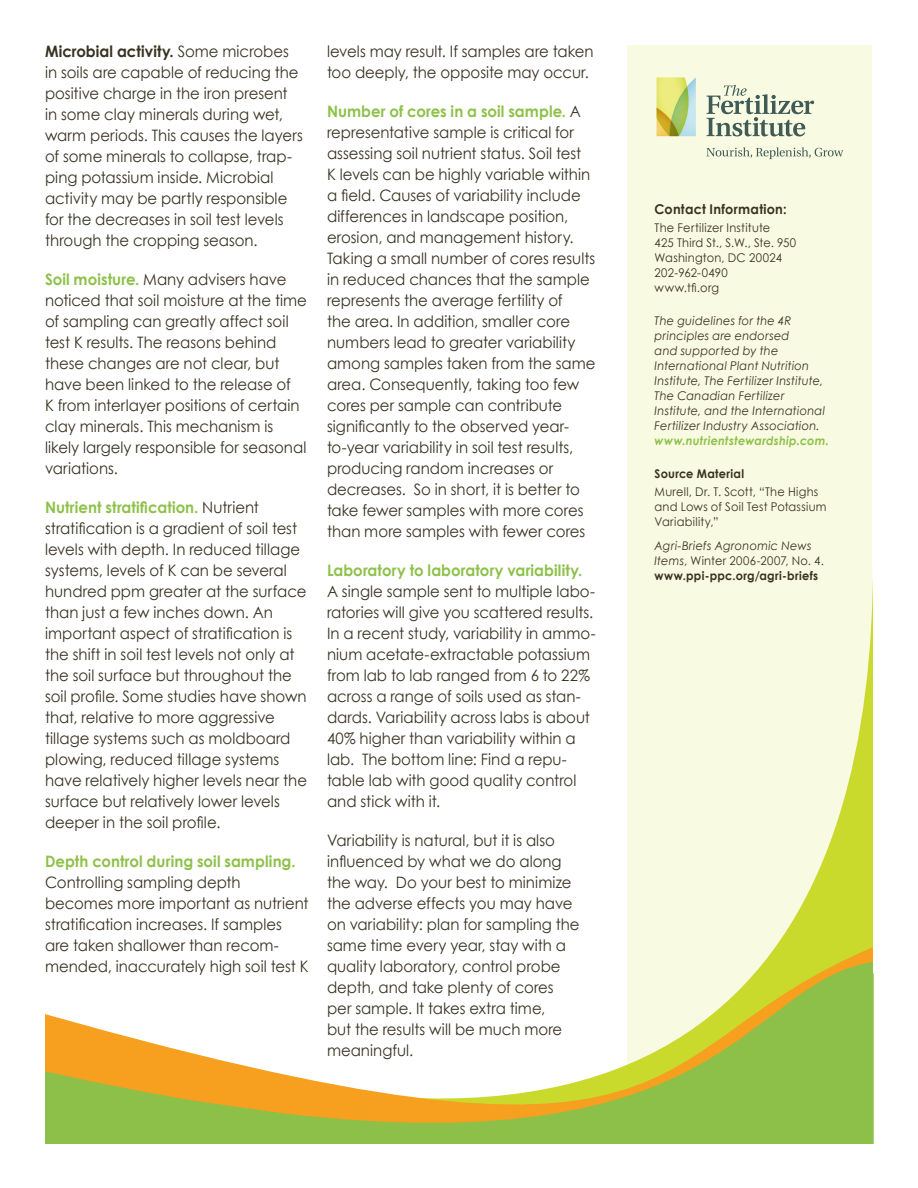
<style>
.page{position:relative;width:918px;height:1188px;background:#fff}
.page>*{position:absolute;margin:0;border:0;box-sizing:border-box;transform-origin:0 0}
.body{font:15.75px/21px "Century Gothic";color:#383221;scale:.95 1}
.t1{font:700 13.5px "Century Gothic";letter-spacing:.02em;color:#383221;scale:.95 1}
.t2{font:italic 12px/15px "Century Gothic";letter-spacing:.02em;color:#383221;scale:.95 1}
.t3{font:12px/15px "Century Gothic";letter-spacing:.025em;color:#383221;scale:.95 1}
.t4{font:italic 700 12px "Century Gothic";letter-spacing:.025em;color:#8ec14a;scale:.95 1}
.t5{font:700 12px "Century Gothic";letter-spacing:.025em;color:#383221;scale:.95 1}
.s1{font-weight:700}
.s2{font-weight:700;color:#8ec14a}
.s3{font-style:normal}
.s4{font-weight:700;font-style:normal}
</style>
<div class="page">
<div style="left:628px;top:45px;width:244px;height:1055px;background:#f9fae2"></div>
<svg style="left:627px;top:561px;width:246px;height:386px"></svg>
<svg style="left:627px;top:947px;width:246px;height:15px"></svg>
<svg style="left:45px;top:962px;width:828px;height:182px"></svg>
<svg style="left:657px;top:77px;width:39px;height:59px"></svg>
<svg style="left:706px;top:147px;width:137px;height:12px"></svg>
<svg style="left:707px;top:85px;width:107px;height:51px"></svg>
<p class="body" style="left:45px;top:40px;width:273px"><span class="s1">Microbial activity.</span> Some microbes in soils are capable of reducing the positive charge in the iron present in some clay minerals during wet, warm periods. This causes the layers of some minerals to collapse, trap&shy;ping potassium inside. Microbial activity may be partly responsible for the decreases in soil test levels through the cropping season.</p>
<p class="body" style="left:45px;top:268px;width:277px"><span class="s2">Soil moisture.</span> Many advisers have noticed that soil moisture at the time of sampling can greatly affect soil test K results. The reasons behind these changes are not clear, but have been linked to the release of<br>K from interlayer positions of certain clay minerals. This mechanism is likely largely responsible for seasonal variations.</p>
<p class="body" style="left:45px;top:496px;width:277px"><span class="s2">Nutrient stratification.</span> Nutrient stratification is a gradient of soil test levels with depth. In reduced tillage systems, levels of K can be several hundred ppm greater at the surface than just a few inches down. An important aspect of stratification is the shift in soil test levels not only at the soil surface but throughout the soil profile. Some studies have shown that, relative to more aggressive tillage systems such as moldboard plowing, reduced tillage systems have relatively higher levels near the surface but relatively lower levels deeper in the soil profile.</p>
<p class="body" style="left:45px;top:850px;width:279px"><span class="s2">Depth control during soil sampling.<br></span>Controlling sampling depth becomes more important as nutrient stratification increases. If samples are taken shallower than recom&shy;mended, inaccurately high soil test K</p>
<p class="body" style="left:327px;top:40px;width:282px">levels may result. If samples are taken too deeply, the opposite may occur.</p>
<p class="body" style="left:327px;top:100px;width:284px"><span class="s2">Number of cores in a soil sample.</span> A representative sample is critical for assessing soil nutrient status. Soil test<br>K levels can be highly variable within a field. Causes of variability include differences in landscape position, erosion, and management history.<br>Taking a small number of cores results in reduced chances that the sample represents the average fertility of<br>the area. In addition, smaller core numbers lead to greater variability among samples taken from the same area. Consequently, taking too few cores per sample can contribute significantly to the observed year&shy;to-year variability in soil test results, producing random increases or decreases. So in short, it is better to take fewer samples with more cores than more samples with fewer cores</p>
<p class="body" style="left:327px;top:559px;width:284px"><span class="s2">Laboratory to laboratory variability.<br></span>A single sample sent to multiple labo&shy;ratories will give you scattered results.<br>In a recent study, variability in ammo&shy;nium acetate-extractable potassium from lab to lab ranged from 6 to 22% across a range of soils used as stan&shy;dards. Variability across labs is about 40% higher than variability within a lab. The bottom line: Find a repu&shy;table lab with good quality control and stick with it.</p>
<p class="body" style="left:327px;top:829px;width:267px">Variability is natural, but it is also influenced by what we do along the way. Do your best to minimize the adverse effects you may have on variability: plan for sampling the same time every year, stay with a quality laboratory, control probe depth, and take plenty of cores per sample. It takes extra time,<br>but the results will be much more meaningful.</p>
<p class="t1" style="left:655px;top:201px;width:141px">Contact Information:</p>
<p class="t3" style="left:655px;top:220px;width:151px">The Fertilizer Institute<br>425 Third St., S.W., Ste. 950<br>Washington, DC 20024<br>202-962-0490<br>www.tfi.org</p>
<p class="t2" style="left:655px;top:313px;width:181px">The guidelines for the 4R principles are endorsed<br>and supported by the<br>International Plant Nutrition<br>Institute, The Fertilizer Institute,<br>The Canadian Fertilizer<br>Institute, and the International<br>Fertilizer Industry Association.</p>
<p class="t4" style="left:655px;top:433px;width:185px">www.nutrientstewardship.com.</p>
<p class="t5" style="left:655px;top:466px;width:96px">Source Material</p>
<p class="t3" style="left:655px;top:484px;width:182px">Murell, Dr. T. Scott, “The Highs and Lows of Soil Test Potassium<br>Variability,”</p>
<p class="t2" style="left:655px;top:538px;width:180px">Agri-Briefs Agronomic News<br>Items<span class="s3">, Winter 2006-2007, No. 4. </span><span class="s4">www.ppi-ppc.org/agri-briefs</span></p>
</div>
